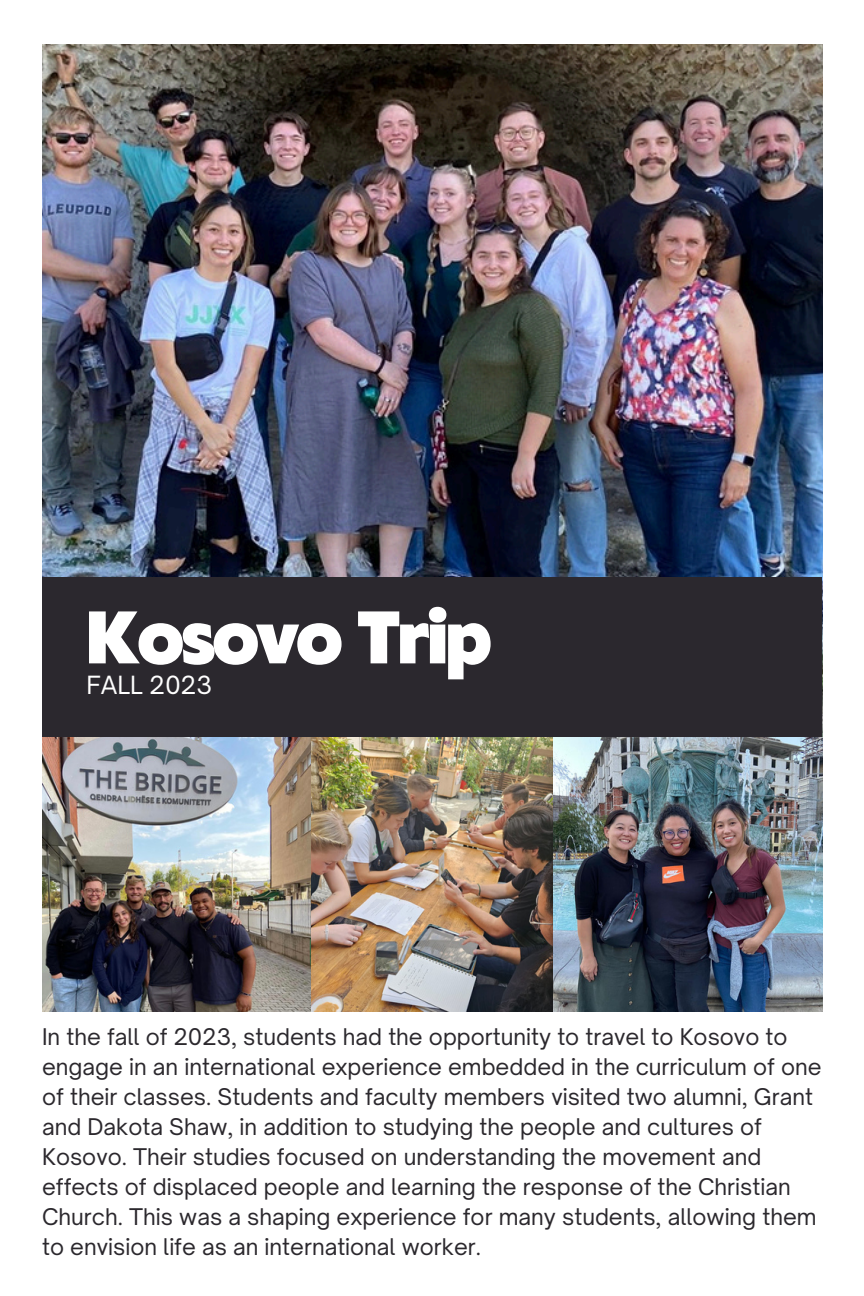
<style>
.page{position:relative;width:864px;height:1296px;background:#fff}
.page>*{position:absolute;margin:0;border:0;box-sizing:border-box;transform-origin:0 0}
.t1{font:900 69.6px "Klein Text";letter-spacing:-.03em;color:#fff}
.t2{font:24px "Open Sauce One";color:#fff}
.t3{font:22px/30px "Open Sauce One";color:#2b282d}
</style>
<div class="page">
<img style="left:42px;top:44px;width:780px;height:534px">
<div style="left:42px;top:578px;width:780px;height:159px;background:#2b282e"></div>
<img style="left:42px;top:737px;width:512px;height:275px">
<img style="left:554px;top:737px;width:268px;height:275px">
<h2 class="t1" style="left:86px;top:602px;width:407px">Kosovo Trip</h2>
<p class="t2" style="left:86px;top:670px;width:127px">FALL 2023</p>
<h1 class="t3" style="left:42px;top:1022px;width:781px">In the fall of 2023, students had the opportunity to travel to Kosovo to engage in an international experience embedded in the curriculum of one of their classes. Students and faculty members visited two alumni, Grant and Dakota Shaw, in addition to studying the people and cultures of Kosovo. Their studies focused on understanding the movement and effects of displaced people and learning the response of the Christian Church. This was a shaping experience for many students, allowing them to envision life as an international worker.</h1>
</div>
